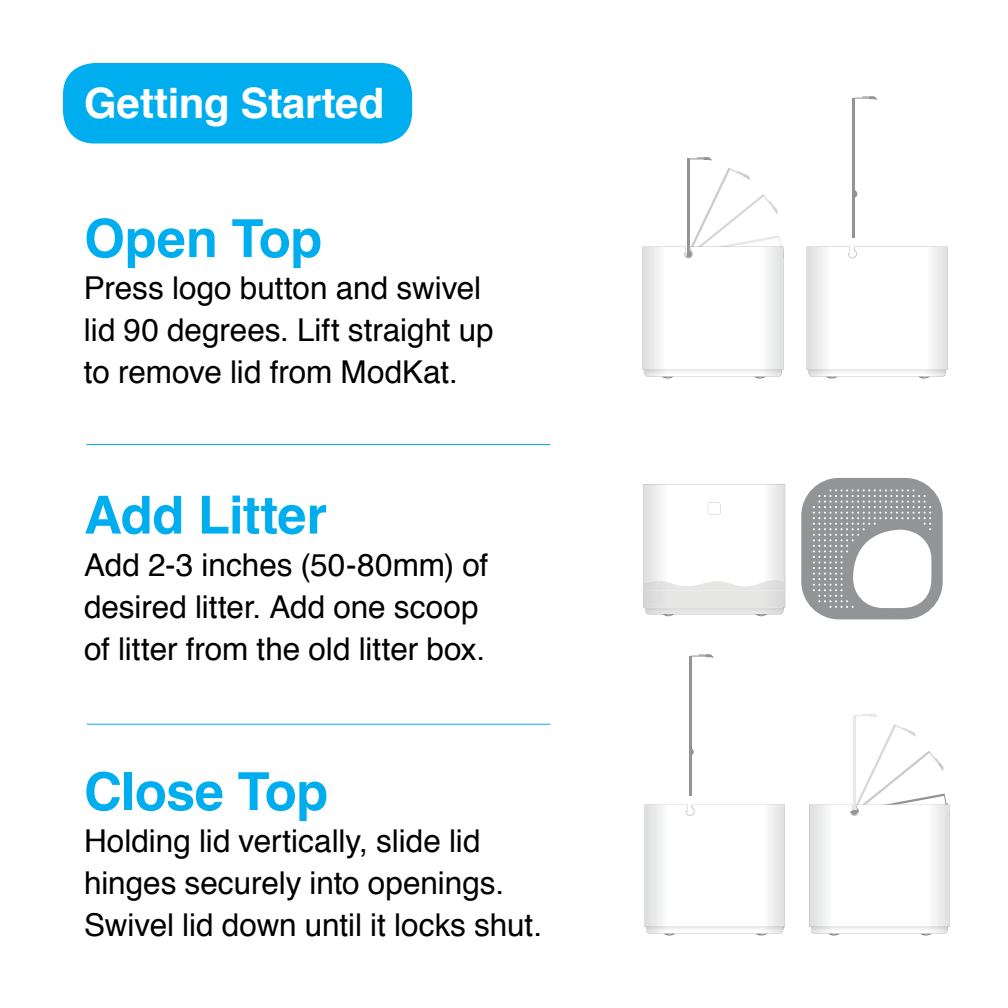
<style>
.page{position:relative;width:1008px;height:1008px;background:#fff}
.page>*{position:absolute;margin:0;border:0;box-sizing:border-box;transform-origin:0 0}
.t1{font:700 52.5px "Helvetica";letter-spacing:-.015em;color:#00aeef}
.t2{font:700 42px "Helvetica";letter-spacing:-.005em;color:#fff}
.t3{font:31.5px/42px "Helvetica";color:#000}
</style>
<div class="page">
<div style="left:63px;top:63px;width:349px;height:81px;background:#00aeef;border-radius:32px"></div>
<hr style="left:687px;top:158px;width:3px;height:140px;background:#929496">
<svg style="left:690px;top:157px;width:22px;height:3px"></svg>
<svg style="left:643px;top:168px;width:141px;height:211px"></svg>
<svg style="left:807px;top:247px;width:141px;height:132px"></svg>
<hr style="left:853px;top:98px;width:2px;height:139px;background:#929496">
<svg style="left:855px;top:190px;width:2px;height:8px"></svg>
<svg style="left:855px;top:96px;width:23px;height:4px"></svg>
<svg style="left:801px;top:478px;width:142px;height:141px"></svg>
<svg style="left:643px;top:484px;width:143px;height:132px"></svg>
<hr style="left:853px;top:715px;width:2px;height:140px;background:#e6e7e8">
<svg style="left:855px;top:714px;width:23px;height:3px"></svg>
<svg style="left:809px;top:724px;width:140px;height:212px"></svg>
<svg style="left:645px;top:804px;width:140px;height:132px"></svg>
<hr style="left:689px;top:656px;width:2px;height:139px;background:#929496">
<svg style="left:691px;top:748px;width:3px;height:8px"></svg>
<svg style="left:691px;top:654px;width:23px;height:4px"></svg>
<hr style="left:87px;top:444px;width:463px;height:1px;background:#00aeef">
<hr style="left:87px;top:724px;width:463px;height:1px;background:#00aeef">
<h2 class="t2" style="left:84px;top:69px;width:302px">Getting Started</h2>
<h1 class="t1" style="left:84px;top:196px;width:240px">Open Top</h1>
<p class="t3" style="left:84px;top:268px;width:411px">Press logo button and swivel lid 90 degrees. Lift straight up to remove lid from ModKat.</p>
<h1 class="t1" style="left:84px;top:473px;width:244px">Add Litter</h1>
<p class="t3" style="left:84px;top:544px;width:406px">Add 2-3 inches (50-80mm) of desired litter. Add one scoop of litter from the old litter box.</p>
<h1 class="t1" style="left:84px;top:749px;width:246px">Close Top</h1>
<p class="t3" style="left:84px;top:821px;width:460px">Holding lid vertically, slide lid hinges securely into openings.<br>Swivel lid down until it locks shut.</p>
</div>
